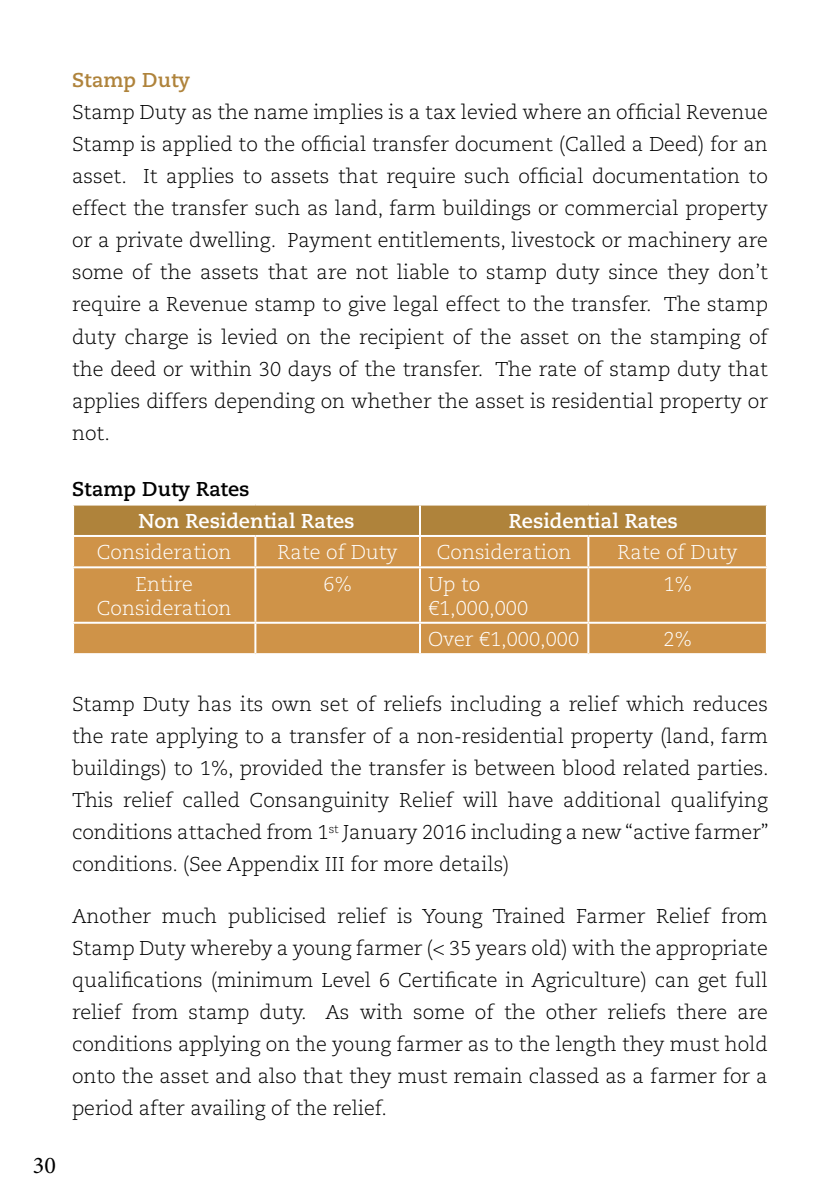
<style>
.page{position:relative;width:840px;height:1191px;background:#fff}
.page>*{position:absolute;margin:0;border:0;box-sizing:border-box;transform-origin:0 0}
.t1{font:24px "Minion Pro";color:#000}
.t2{font:300 20px/32px "Caecilia LT Std";color:#000;text-align:justify}
.t3{font:300 20px/24px "Caecilia LT Std";color:#fff;text-align:center}
.t4{font:700 20px "Caecilia LT Std";color:#fff}
.t5{font:700 20px "Caecilia LT Std";color:#000}
.t6{font:700 20px "Caecilia LT Std";color:#af833b}
</style>
<div class="page">
<div style="left:74px;top:505px;width:691px;height:30px;background:#af833b"></div>
<div style="left:74px;top:537px;width:691px;height:116px;background:#cf9348"></div>
<hr style="left:419px;top:505px;width:2px;height:30px;background:#fff">
<hr style="left:72px;top:566px;width:183px;height:2px;background:#fff">
<hr style="left:255px;top:566px;width:165px;height:2px;background:#fff">
<hr style="left:72px;top:622px;width:183px;height:2px;background:#fff">
<hr style="left:255px;top:622px;width:165px;height:2px;background:#fff">
<hr style="left:254px;top:537px;width:2px;height:29px;background:#fff">
<hr style="left:419px;top:537px;width:2px;height:29px;background:#fff">
<hr style="left:587px;top:537px;width:2px;height:29px;background:#fff">
<hr style="left:254px;top:568px;width:2px;height:54px;background:#fff">
<hr style="left:419px;top:568px;width:2px;height:54px;background:#fff">
<hr style="left:587px;top:568px;width:2px;height:54px;background:#fff">
<hr style="left:254px;top:624px;width:2px;height:29px;background:#fff">
<hr style="left:419px;top:624px;width:2px;height:29px;background:#fff">
<hr style="left:587px;top:624px;width:2px;height:29px;background:#fff">
<hr style="left:420px;top:566px;width:168px;height:2px;background:#fff">
<hr style="left:588px;top:566px;width:179px;height:2px;background:#fff">
<hr style="left:420px;top:622px;width:168px;height:2px;background:#fff">
<hr style="left:588px;top:622px;width:179px;height:2px;background:#fff">
<p class="t6" style="left:72px;top:69px;width:120px">Stamp Duty</p>
<p class="t2" style="left:72px;top:97px;width:697px">Stamp Duty as the name implies is a tax levied where an official Revenue Stamp is applied to the official transfer document (Called a Deed) for an asset. It applies to assets that require such official documentation to effect the transfer such as land, farm buildings or commercial property or a private dwelling. Payment entitlements, livestock or machinery are some of the assets that are not liable to stamp duty since they don’t require a Revenue stamp to give legal effect to the transfer. The stamp duty charge is levied on the recipient of the asset on the stamping of the deed or within 30 days of the transfer. The rate of stamp duty that applies differs depending on whether the asset is residential property or not.</p>
<p class="t5" style="left:72px;top:477px;width:179px">Stamp Duty Rates</p>
<p class="t4" style="left:138px;top:509px;width:217px">Non Residential Rates</p>
<p class="t4" style="left:508px;top:509px;width:170px">Residential Rates</p>
<p class="t3" style="left:97px;top:541px;width:136px">Consideration</p>
<p class="t3" style="left:277px;top:541px;width:122px">Rate of Duty</p>
<p class="t3" style="left:436px;top:541px;width:136px">Consideration</p>
<p class="t3" style="left:617px;top:541px;width:121px">Rate of Duty</p>
<p class="t3" style="left:97px;top:572px;width:136px">Entire<br>Consideration</p>
<p class="t3" style="left:323px;top:572px;width:30px">6%</p>
<p class="t3" style="left:428px;top:572px;width:102px;text-align:left">Up to €1,000,000</p>
<p class="t3" style="left:663px;top:572px;width:30px">1%</p>
<p class="t3" style="left:428px;top:627px;width:152px">Over €1,000,000</p>
<p class="t3" style="left:663px;top:627px;width:30px">2%</p>
<p class="t1" style="left:33px;top:1149px;width:25px">30</p>
<p class="t2" style="left:72px;top:688px;width:697px">Stamp Duty has its own set of reliefs including a relief which reduces the rate applying to a transfer of a non-residential property (land, farm buildings) to 1%, provided the transfer is between blood related parties.<br>This relief called Consanguinity Relief will have additional qualifying conditions attached from 1<sup>st</sup> January 2016 including a new “active farmer” conditions. (See Appendix III for more details)</p>
<p class="t2" style="left:72px;top:900px;width:697px">Another much publicised relief is Young Trained Farmer Relief from Stamp Duty whereby a young farmer (&lt; 35 years old) with the appropriate qualifications (minimum Level 6 Certificate in Agriculture) can get full relief from stamp duty. As with some of the other reliefs there are conditions applying on the young farmer as to the length they must hold onto the asset and also that they must remain classed as a farmer for a period after availing of the relief.</p>
</div>
